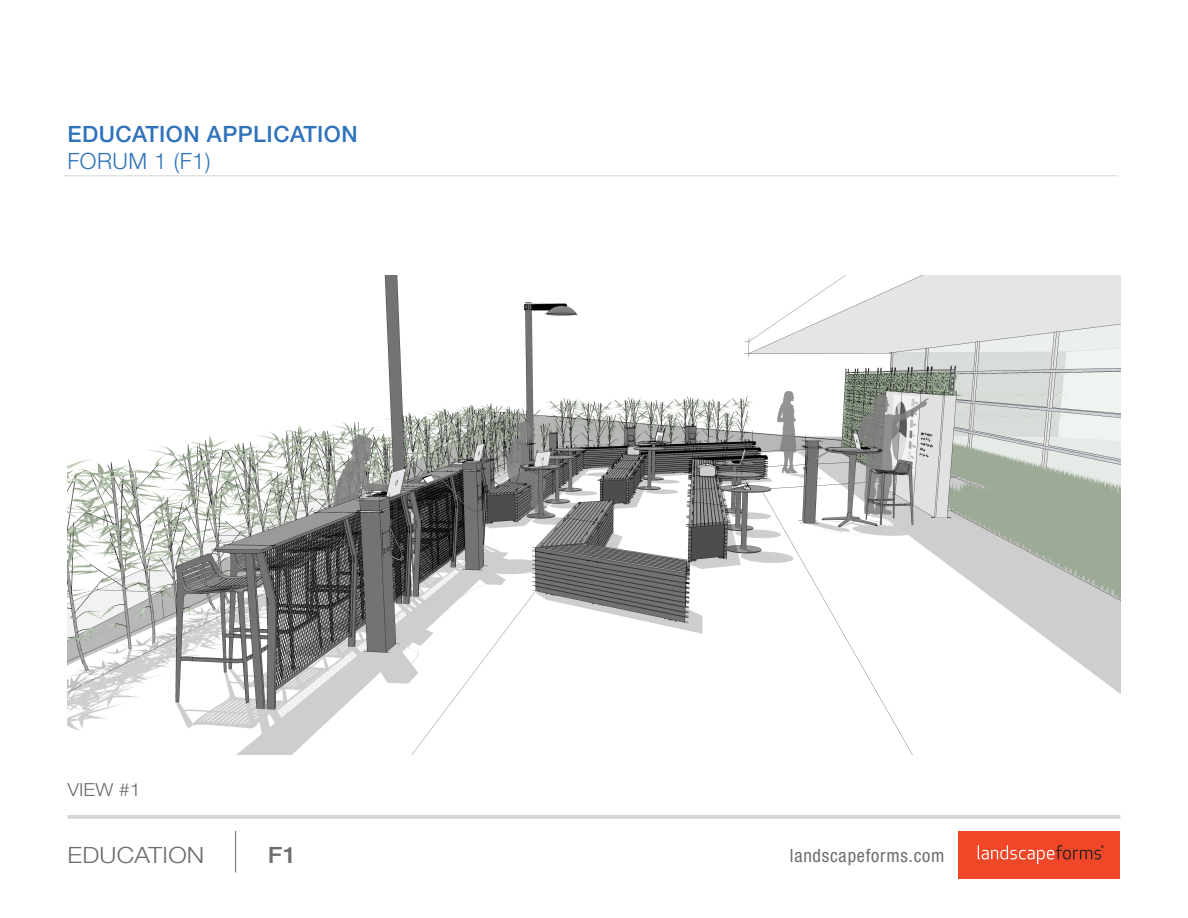
<style>
.page{position:relative;width:1188px;height:918px;background:#fff}
.page>*{position:absolute;margin:0;border:0;box-sizing:border-box;transform-origin:0 0}
.t1{font:500 22.5px/27px "Helvetica Neue LT Std";letter-spacing:.02em;color:#3073ba}
.t2{font:300 22.5px "Helvetica Neue LT Std";letter-spacing:.01em;color:#6c6d70;scale:1.1 1}
.t3{font:500 22.5px "Helvetica Neue LT Std";color:#6c6d70;scale:1.1 1}
.t4{font:condensed 18.3px "Helvetica Neue";letter-spacing:.04em;color:#6c6d70}
.t5{font:300 18px "Helvetica Neue LT Std";color:#6c6d70;scale:1.1 1}
.s1{font-weight:300}
</style>
<div class="page">
<hr style="left:67px;top:815px;width:1053px;height:4px;background:#d6d7d9">
<hr style="left:64px;top:176px;width:1053px;height:1px;background:#d6d7d9">
<hr style="left:235px;top:831px;width:1px;height:42px;background:#6c6d70">
<div style="left:958px;top:831px;width:162px;height:47px;background:#ef4727"></div>
<svg style="left:978px;top:845px;width:126px;height:19px"></svg>
<img style="left:68px;top:276px;width:1053px;height:479px">
<p class="t1" style="left:67px;top:120px;width:292px">EDUCATION APPLICATION<br><span class="s1">FORUM 1 (F1)</span></p>
<p class="t5" style="left:68px;top:779px;width:68px">VIEW #1</p>
<p class="t2" style="left:68px;top:841px;width:126px">EDUCATION</p>
<p class="t3" style="left:268px;top:841px;width:28px">F1</p>
<p class="t4" style="left:790px;top:845px;width:156px">landscapeforms.com</p>
</div>
